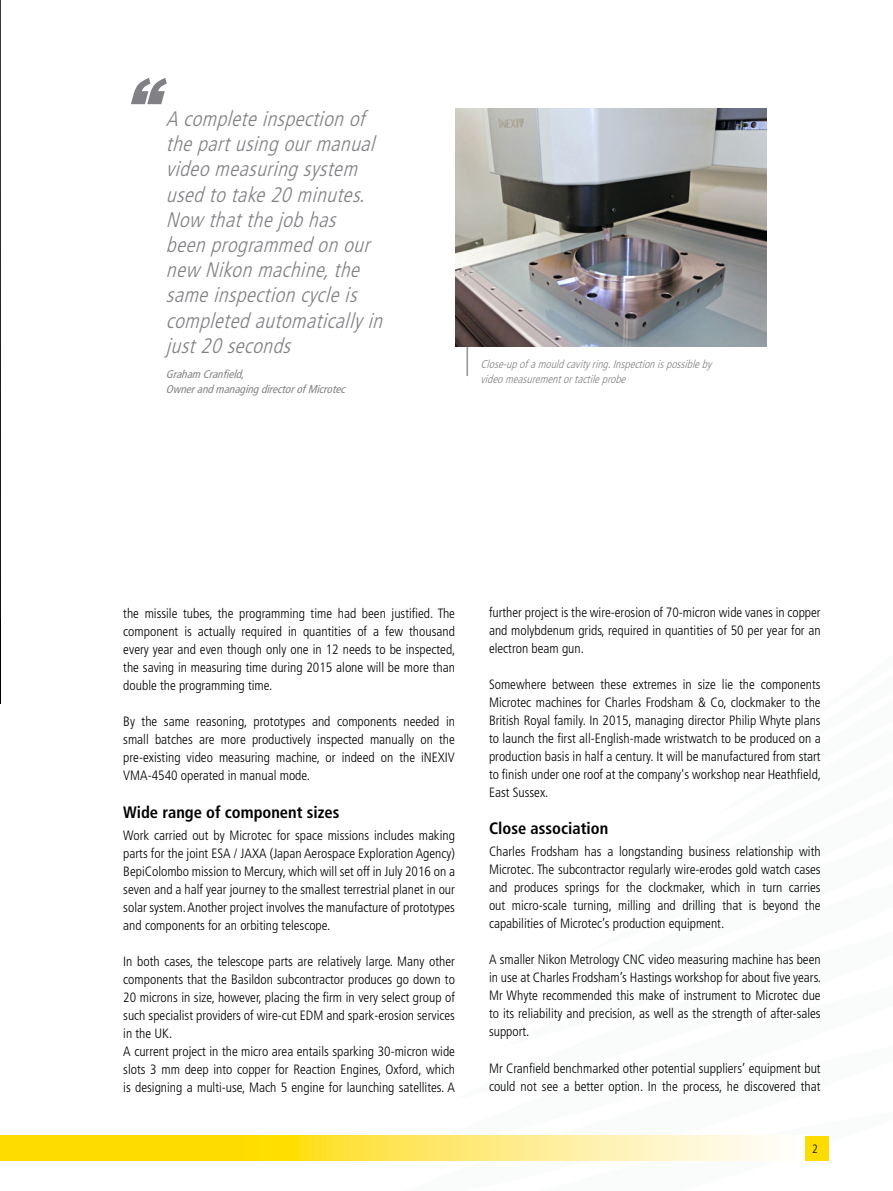
<style>
.page{position:relative;width:893px;height:1191px;background:#fff}
.page>*{position:absolute;margin:0;border:0;box-sizing:border-box;transform-origin:0 0}
.t1{font:italic 900 66px "Arial";color:#818084}
.t2{font:italic 300 condensed 21px/25.2px "Frutiger LT Std";color:#818084}
.t3{font:700 condensed 16.5px "Frutiger LT Std";color:#000}
.t4{font:300 condensed 13.5px/18px "Frutiger LT Std";color:#000;text-align:justify}
.t5{font:300 condensed 12px "Frutiger LT Std";color:#000}
.t6{font:italic 300 condensed 11.25px/15px "Frutiger LT Std";color:#818084}
.t7{font:italic condensed 11.25px/15px "Frutiger LT Std";color:#818084}
</style>
<div class="page">
<img style="left:0;top:0;width:1px;height:704px">
<svg style="left:388px;top:1160px;width:441px;height:1px"></svg>
<div style="left:804px;top:1135px;width:25px;height:25px;background:#ffdc00"></div>
<svg style="left:0;top:1135px;width:779px;height:25px;background:#ffe75a"></svg>
<hr style="left:0;top:619px;width:1px;height:84px;background:#000">
<hr style="left:466px;top:303px;width:2px;height:73px;background:#818084">
<img style="left:455px;top:109px;width:311px;height:237px">
<h1 class="t1" style="left:123px;top:54px;width:59px">“</h1>
<h2 class="t2" style="left:166px;top:106px;width:224px">A completeinspectionof thepartusingourmanual videomeasuringsystem usedtotake20minutes.<br>Now thatthejobhas beenprogrammedonour new Nikonmachine,the sameinspectioncycleis completedautomaticallyin just20seconds</h2>
<p class="t7" style="left:166px;top:367px;width:184px">Graham Cranfield,<br>OwnerandmanagingdirectorofMicrotec</p>
<p class="t6" style="left:480px;top:357px;width:236px">Close-upofamouldcavityring.Inspectionispossibleby videomeasurementortactileprobe</p>
<p class="t4" style="left:123px;top:604px;width:334px">the missile tubes, the programming time had been justified. The component is actually required in quantities of a few thousand every year and even though only one in 12 needs to be inspected, the saving in measuring time during 2015 alone will be more than double the programming time.</p>
<p class="t4" style="left:123px;top:712px;width:333px">By the same reasoning, prototypes and components needed in small batches are more productively inspected manually on the pre-existing video measuring machine, or indeed on the iNEXIV VMA-4540 operated in manual mode.</p>
<p class="t3" style="left:123px;top:802px;width:218px">Wide range of component sizes</p>
<p class="t4" style="left:123px;top:826px;width:333px">Work carried out by Microtec for space missions includes making parts for the joint ESA / JAXA (Japan Aerospace Exploration Agency)<br>BepiColombo mission to Mercury, which will set off in July 2016 on a seven and a half year journey to the smallest terrestrial planet in our solar system. Another project involves the manufacture of prototypes and components for an orbiting telescope.</p>
<p class="t4" style="left:123px;top:952px;width:333px;text-align:left">In both cases, the telescope parts are relatively large. Many other components that the Basildon subcontractor produces go down to 20 microns in size, however, placing the firm in very select group of such specialist providers of wire-cut EDM and spark-erosion services in the UK.<br>A current project in the micro area entails sparking 30-micron wide slots 3 mm deep into copper for Reaction Engines, Oxford, which is designing a multi-use, Mach 5 engine for launching satellites. A</p>
<p class="t4" style="left:489px;top:603px;width:333px">further project is the wire-erosion of 70-micron wide vanes in copper and molybdenum grids, required in quantities of 50 per year for an electron beam gun.</p>
<p class="t4" style="left:489px;top:675px;width:334px">Somewhere between these extremes in size lie the components Microtec machines for Charles Frodsham &amp; Co, clockmaker to the British Royal family. In 2015, managing director Philip Whyte plans to launch the first all-English-made wristwatch to be produced on a production basis in half a century. It will be manufactured from start to finish under one roof at the company's workshop near Heathfield, East Sussex.</p>
<p class="t3" style="left:489px;top:818px;width:121px">Close association</p>
<p class="t4" style="left:489px;top:843px;width:333px">Charles Frodsham has a longstanding business relationship with Microtec. The subcontractor regularly wire-erodes gold watch cases and produces springs for the clockmaker, which in turn carries out micro-scale turning, milling and drilling that is beyond the capabilities of Microtec’s production equipment.</p>
<p class="t4" style="left:489px;top:951px;width:334px">A smaller Nikon Metrology CNC video measuring machine has been in use at Charles Frodsham’s Hastings workshop for about five years.<br>Mr Whyte recommended this make of instrument to Microtec due to its reliability and precision, as well as the strength of after-sales support.</p>
<p class="t4" style="left:489px;top:1059px;width:333px">Mr Cranfield benchmarked other potential suppliers’ equipment but could not see a better option. In the process, he discovered that</p>
<p class="t5" style="left:812px;top:1142px;width:7px">2</p>
</div>
